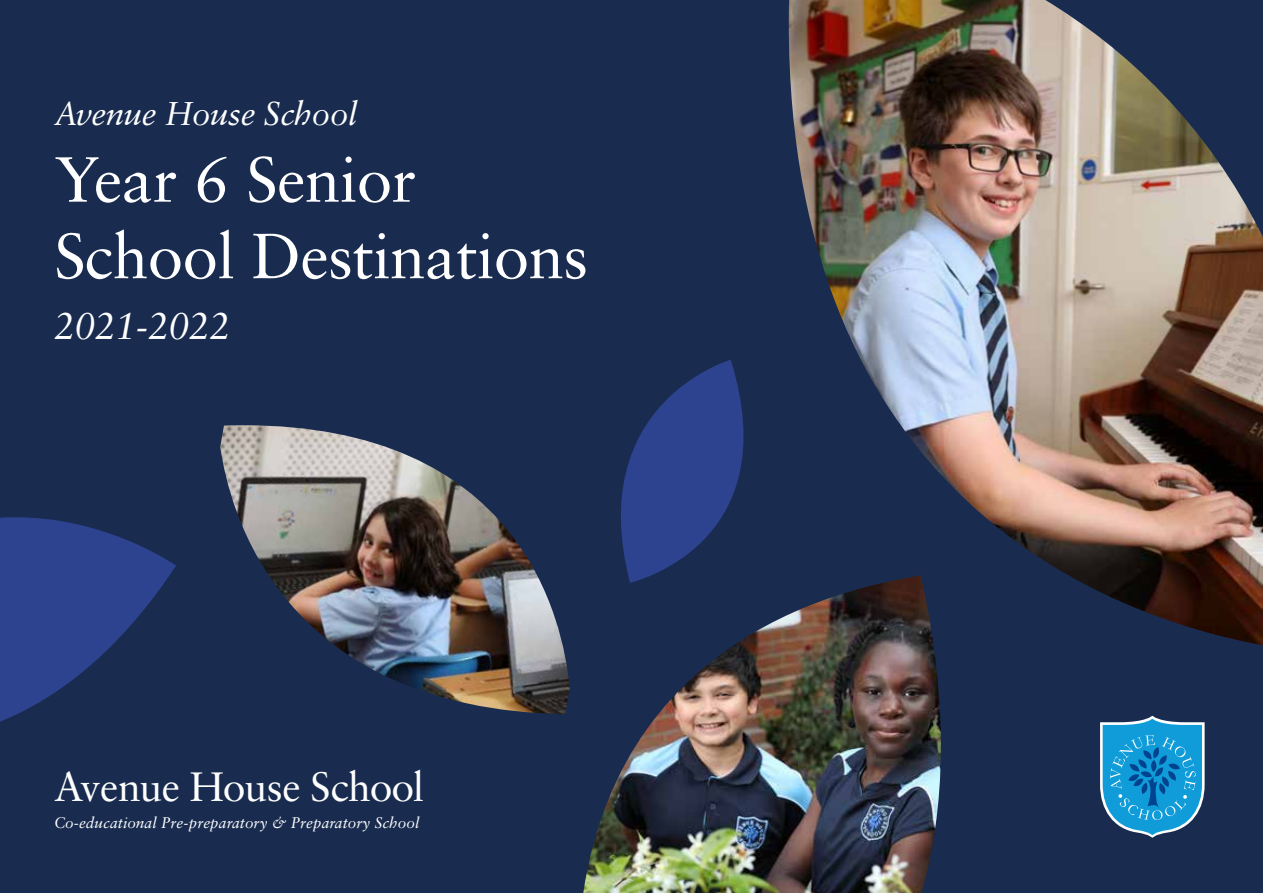
<style>
.page{position:relative;width:1263px;height:893px;background:#192c50}
.page>*{position:absolute;margin:0;border:0;box-sizing:border-box;transform-origin:0 0}
.t1{font:63.75px/76.5px "Sabon LT Std";letter-spacing:-.01em;color:#fff}
.t2{font:40.95px "Sabon LT Std";letter-spacing:-.03em;color:#fff}
.t3{font:italic 37.5px "Sabon LT Std";letter-spacing:-.01em;color:#fff}
.t4{font:italic 33px "Sabon LT Std";letter-spacing:-.01em;color:#fff}
.t5{font:italic 15.3px "Sabon LT Std";letter-spacing:.005em;color:#fff}
</style>
<div class="page">
<svg style="left:1100px;top:716px;width:104px;height:122px;background:#2990c3"></svg>
<img style="left:788px;top:0;width:475px;height:645px">
<svg style="left:621px;top:360px;width:168px;height:215px"></svg>
<img style="left:220px;top:425px;width:350px;height:289px">
<svg style="left:0;top:517px;width:176px;height:205px;fill:#2d4390"></svg>
<img style="left:583px;top:575px;width:367px;height:318px">
<h3 class="t4" style="left:54px;top:95px;width:305px">Avenue House School</h3>
<h1 class="t1" style="left:54px;top:141px;width:536px">Year 6 Senior<br>School Destinations</h1>
<h3 class="t3" style="left:54px;top:304px;width:178px">2021-2022</h3>
<h2 class="t2" style="left:54px;top:762px;width:372px">Avenue House School</h2>
<p class="t5" style="left:54px;top:813px;width:367px">Co-educational Pre-preparatory &amp; Preparatory School</p>
</div>
